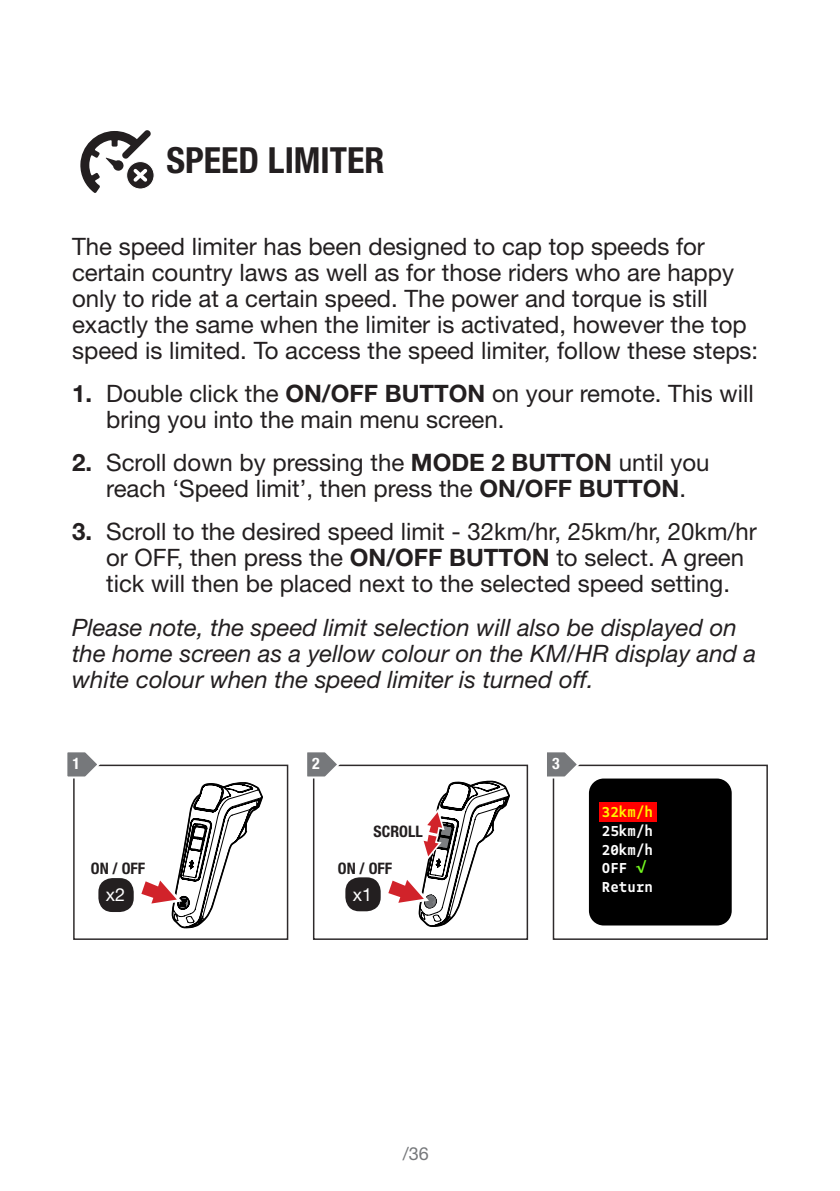
<style>
.page{position:relative;width:840px;height:1191px;background:#fff}
.page>*{position:absolute;margin:0;border:0;box-sizing:border-box;transform-origin:0 0}
.Headline_CapsLock_18{font:700 condensed 36px "Helvetica Neue LT Std";color:#231f20}
.Text{font:24px/26px "Helvetica Neue LT Std";color:#231f20}
.Text-2{font:italic 24px/26px "Helvetica Neue LT Std";color:#231f20}
.Text-3{font:18px "Helvetica Neue LT Std";color:#fff}
.t1{font:18px "Helvetica Neue LT Std";color:#76787b}
.Callout_CAPS_12{font:700 condensed 15.8px "Helvetica Neue LT Std";color:#231f20}
.Callout_CAPS_12-2{font:700 condensed 15.8px "Helvetica Neue LT Std";color:#fff}
.t2{font:700 15.6px/18.6px "Gemeli Mono";letter-spacing:.05em;color:#fff}
.t3{font:italic 900 12.8px "Avenir LT Std";color:#74f91f;scale:1.32 1}
.s1{font-weight:700}
.s2{color:#fff200}
</style>
<div class="page">
<svg style="left:126px;top:162px;width:28px;height:27px"></svg>
<div style="left:126px;top:161px;width:28px;height:28px;border:1px solid #fff;border-radius:50%"></div>
<svg style="left:80px;top:130px;width:71px;height:63px"></svg>
<div style="left:345px;top:877px;width:35px;height:34px;background:#231f20;border-radius:14px"></div>
<div style="left:98px;top:878px;width:36px;height:34px;background:#231f20;border-radius:14px"></div>
<svg style="left:388px;top:780px;width:122px;height:147px"></svg>
<svg style="left:141px;top:782px;width:122px;height:147px"></svg>
<div style="left:588px;top:778px;width:143px;height:147px;background:#000;border-radius:15px"></div>
<div style="left:599px;top:802px;width:57px;height:19px;background:#f00"></div>
<div style="left:313px;top:764px;width:215px;height:176px;border:2px solid #231f20"></div>
<div style="left:552px;top:764px;width:215px;height:176px;border:2px solid #231f20"></div>
<div style="left:73px;top:764px;width:215px;height:176px;border:2px solid #231f20"></div>
<svg style="left:67px;top:752px;width:34px;height:27px"></svg>
<svg style="left:307px;top:752px;width:34px;height:27px"></svg>
<svg style="left:547px;top:752px;width:33px;height:27px"></svg>
<p class="Headline_CapsLock_18" style="left:166px;top:139px;width:219px">SPEED LIMITER</p>
<p class="Text" style="left:72px;top:233px;width:687px">The speed limiter has been designed to cap top speeds for certain country laws as well as for those riders who are happy only to ride at a certain speed. The power and torque is still exactly the same when the limiter is activated, however the top speed is limited. To access the speed limiter, follow these steps:</p>
<p class="Text" style="left:106px;top:380px;width:648px;text-indent:-34px"><span class="s1">1.</span> Double click the <span class="s1">ON/OFF BUTTON</span> on your remote. This will bring you into the main menu screen.</p>
<p class="Text" style="left:72px;top:449px;width:638px;text-align:center"><span class="s1">2.</span> Scroll down by pressing the <span class="s1">MODE 2 BUTTON</span> until you reach ‘Speed limit’, then press the <span class="s1">ON/OFF BUTTON</span>.</p>
<p class="Text" style="left:106px;top:518px;width:652px;text-indent:-34px"><span class="s1">3.</span> Scroll to the desired speed limit - 32km/hr, 25km/hr, 20km/hr or OFF, then press the <span class="s1">ON/OFF BUTTON</span> to select. A green tick will then be placed next to the selected speed setting.</p>
<p class="Text-2" style="left:72px;top:613px;width:685px">Please note, the speed limit selection will also be displayed on the home screen as a yellow colour on the KM/HR display and a white colour when the speed limiter is turned off.</p>
<p class="Callout_CAPS_12-2" style="left:72px;top:753px;width:9px">1</p>
<p class="Callout_CAPS_12-2" style="left:312px;top:753px;width:9px">2</p>
<p class="Callout_CAPS_12-2" style="left:551px;top:753px;width:9px">3</p>
<p class="Callout_CAPS_12" style="left:373px;top:821px;width:51px">SCROLL</p>
<p class="Callout_CAPS_12" style="left:91px;top:859px;width:56px">ON / OFF</p>
<p class="Callout_CAPS_12" style="left:338px;top:858px;width:56px">ON / OFF</p>
<p class="Text-3" style="left:106px;top:884px;width:21px">x2</p>
<p class="Text-3" style="left:352px;top:883px;width:21px">x1</p>
<p class="t2" style="left:601px;top:802px;width:52px"><span class="s2">32km/h<br></span>25km/h<br>20km/h<br>OFF<br>Return</p>
<p class="t3" style="left:633px;top:859px;width:11px">√</p>
<p class="t1" style="left:402px;top:1142px;width:28px">/36</p>
</div>
